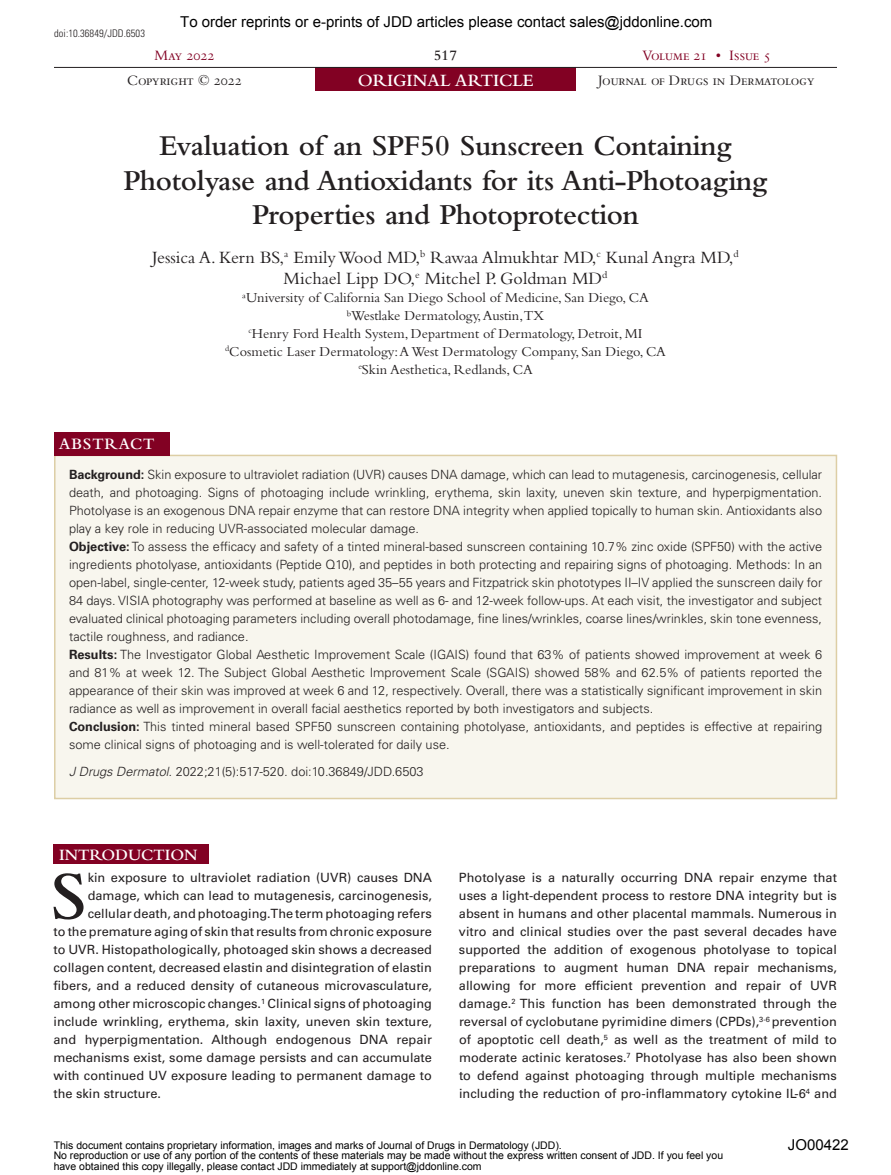
<style>
.page{position:relative;width:891px;height:1175px;background:#fff}
.page>*{position:absolute;margin:0;border:0;box-sizing:border-box;transform-origin:0 0}
.t1{font:600 70.65px "Bembo Std";color:#231f20}
.t2{font:600 30px/34.5px "Bembo Std";letter-spacing:-.01em;color:#231f20;text-align:center}
.t3{font:18px/21px "Bembo Std";color:#231f20;text-align:center}
.t4{font:18px/21.6px "Myriad Pro";color:#231f20;text-align:center}
.t5{font:600 18px "Bembo Std";color:#fff}
.t6{font:600 16.5px "Bembo Std";color:#fff}
.t7{font:600 16.5px "Bembo Std";letter-spacing:.05em;color:#fff}
.t8{font:15px "Arial";color:#000}
.t9{font:15px "Bembo Std";letter-spacing:-.02em;color:#231f20}
.t10{font:15px "Bembo Std";letter-spacing:-.01em;color:#820123}
.t11{font:15px "Bembo Std";color:#231f20}
.t12{font:600 15px "Bembo Std";color:#231f20}
.t13{font:14.25px/18px "Bembo Std";color:#231f20;text-align:center}
.t14{font:300 12.75px/18px "Univers LT Std";color:#231f20}
.t15{font:12.75px/18px "Univers LT Std";color:#231f20;text-align:justify}
.t16{font:10.5px/10.5px "Arial";color:#000}
.t17{font:300 condensed 10.5px "Univers LT Std";letter-spacing:.005em;color:#231f20}
.s1{font-weight:700}
.s2{font-style:italic}
.s3{font-style:inherit}
</style>
<div class="page">
<div style="left:315px;top:67px;width:261px;height:24px;background:#820123"></div>
<hr style="left:54px;top:67px;width:261px;height:1px;background:#231f20">
<hr style="left:315px;top:67px;width:261px;height:1px;background:#231f20">
<hr style="left:576px;top:67px;width:261px;height:1px;background:#231f20">
<div style="left:55px;top:455px;width:781px;height:343px;background:#f8f6ee"></div>
<div style="left:54px;top:455px;width:783px;height:344px;border:2px solid #ddcea5"></div>
<div style="left:54px;top:432px;width:116px;height:23px;background:#820123"></div>
<div style="left:54px;top:844px;width:155px;height:20px;background:#820123"></div>
<p class="t17" style="left:54px;top:27px;width:92px">doi:10.36849/JDD.6503</p>
<p class="t8" style="left:180px;top:12px;width:534px">To order reprints or e-prints of JDD articles please contact sales@jddonline.com</p>
<p class="t10" style="left:154px;top:46px;width:62px">May 2022</p>
<p class="t12" style="left:434px;top:47px;width:25px">517</p>
<p class="t10" style="left:643px;top:46px;width:129px">Volume 21 • Issue 5</p>
<p class="t11" style="left:127px;top:71px;width:116px">Copyright © 2022</p>
<h3 class="t5" style="left:358px;top:70px;width:177px">ORIGINAL ARTICLE</h3>
<p class="t9" style="left:598px;top:71px;width:218px">Journal of Drugs in Dermatology</p>
<h2 class="t2" style="left:124px;top:129px;width:646px">Evaluation of an SPF50 Sunscreen Containing<br>Photolyase and Antioxidants for its Anti-Photoaging<br>Properties and Photoprotection</h2>
<h3 class="t3" style="left:152px;top:246px;width:588px">Jessica A. Kern B S,<sup>a</sup> Emily Wood MD,<sup>b</sup> Rawaa Almukhtar MD,<sup>c</sup> Kunal Angra MD,<sup>d<br></sup>Michael Lipp DO,<sup>e</sup> Mitchel P. Goldman MD<sup>d</sup></h3>
<p class="t13" style="left:225px;top:288px;width:442px">aUniversity of California San Diego School of Medicine, San Diego, CA BWestlake Dermatology, Austin,TX<br><sup>c</sup>Henry Ford Health System, Department of Dermatology, Detroit, MI <sup>d</sup>Cosmetic Laser Dermatology: A West Dermatology Company, San Diego, CA <sup>e</sup>Skin Aesthetica, Redlands, CA</p>
<p class="t7" style="left:59px;top:435px;width:97px">ABSTRACT</p>
<p class="t14" style="left:69px;top:465px;width:755px"><span class="s1">Background:</span> Skin exposure to ultraviolet radiation (UVR) causes DNA damage, which can lead to mutagenesis, carcinogenesis, cellular death, and photoaging. Signs of photoaging include wrinkling, erythema, skin laxity, uneven skin texture, and hyperpigmentation.<br>Photolyase is an exogenous DNA repair enzyme that can restore DNA integrity when applied topically to human skin. Antioxidants also play a key role in reducing UVR-associated molecular damage.<br><span class="s1">Objective:</span> To assess the efficacy and safety of a tinted mineral-based sunscreen containing 10.7% zinc oxide (SPF50) with the active ingredients photolyase, antioxidants (Peptide Q10), and peptides in both protecting and repairing signs of photoaging. Methods: In an open-label, single-center, 12-week study, patients aged 35–55 years and Fitzpatrick skin phototypes II–IV applied the sunscreen daily for 84 days. VISIA photography was performed at baseline as well as 6- and 12-week follow-ups. At each visit, the investigator and subject evaluated clinical photoaging parameters including overall photodamage, fine lines/wrinkles, coarse lines/wrinkles, skin tone evenness, tactile roughness, and radiance.<br><span class="s1">Results:</span> The Investigator Global Aesthetic Improvement Scale (IGAIS) found that 63% of patients showed improvement at week 6 and 81% at week 12. The Subject Global Aesthetic Improvement Scale (SGAIS) showed 58% and 62.5% of patients reported the appearance of their skin was improved at week 6 and 12, respectively. Overall, there was a statistically significant improvement in skin radiance as well as improvement in overall facial aesthetics reported by both investigators and subjects.<br><span class="s1">Conclusion:</span> This tinted mineral based SPF50 sunscreen containing photolyase, antioxidants, and peptides is effective at repairing some clinical signs of photoaging and is well-tolerated for daily use.</p>
<p class="t14" style="left:69px;top:762px;width:356px"><span class="s2">J Drugs Dermatol.</span> 2022;21(5):517-520<span class="s2">.</span> doi:10.36849/JDD.6503</p>
<h3 class="t4" style="left:387px;top:588px;width:117px">Do Not Copy<br>Penalties Apply</h3>
<p class="t6" style="left:59px;top:845px;width:140px">INTRODUCTION</p>
<h1 class="t1" style="left:50px;top:857px;width:38px">S</h1>
<p class="t15" style="left:88px;top:869px;width:346px">kin exposure to ultraviolet radiation (UVR) causes DNA</p>
<p class="t15" style="left:88px;top:887px;width:346px">damage, which can lead to mutagenesis, carcinogenesis,</p>
<p class="t15" style="left:88px;top:905px;width:346px">cellular death, and photoaging. The term photoaging refers</p>
<p class="t15" style="left:54px;top:923px;width:380px">to the premature aging of skin that results from chronic exposure</p>
<p class="t15" style="left:54px;top:941px;width:380px">to UVR. Histopathologically, photoaged skin shows a decreased</p>
<p class="t15" style="left:54px;top:959px;width:380px">collagen content, decreased elastin and disintegration of elastin</p>
<p class="t15" style="left:54px;top:977px;width:380px">fibers, and a reduced density of cutaneous microvasculature,</p>
<p class="t15" style="left:54px;top:995px;width:380px">among other microscopic changes.<sup>1</sup> Clinical signs of photoaging</p>
<p class="t15" style="left:54px;top:1013px;width:380px">include wrinkling, erythema, skin laxity, uneven skin texture,</p>
<p class="t15" style="left:54px;top:1031px;width:380px">and hyperpigmentation. Although endogenous DNA repair</p>
<p class="t15" style="left:54px;top:1049px;width:380px">mechanisms exist, some damage persists and can accumulate</p>
<p class="t15" style="left:54px;top:1067px;width:380px">with continued UV exposure leading to permanent damage to</p>
<p class="t15" style="left:54px;top:1085px;width:109px">the skin structure.</p>
<p class="t15" style="left:459px;top:869px;width:380px">Photolyase is a naturally occurring DNA repair enzyme that uses a light-dependent process to restore DNA integrity but is absent in humans and other placental mammals. Numerous in vitro and clinical studies over the past several decades have supported the addition of exogenous photolyase to topical preparations to augment human DNA repair mechanisms, allowing for more efficient prevention and repair of UVR damage.<sup>2</sup> This function has been demonstrated through the reversal of cyclobutane pyrimidine dimers (CPDs),<sup>3-6</sup> prevention of apoptotic cell death,<sup>5</sup> as well as the treatment of mild to moderate actinic keratoses.<sup>7</sup> Photolyase has also been shown to defend against photoaging through multiple mechanisms including the reduction of pro-inflammatory cytokine IL-6<sup>4</sup> and</p>
<p class="t16" style="left:54px;top:1139px;width:671px">This document contains proprietary information, images and marks of Journal of Drugs in Dermatology (JDD).<br>No reproduction or use of any portion of the contents of these materials may be made without the express written consent of JDD. If you feel you have obtained this copy illegally, please contact JDD immediately at support@jddonline.com</p>
<p class="t8" style="left:788px;top:1134px;width:62px">JO0042<span class="s3">2</span></p>
</div>
